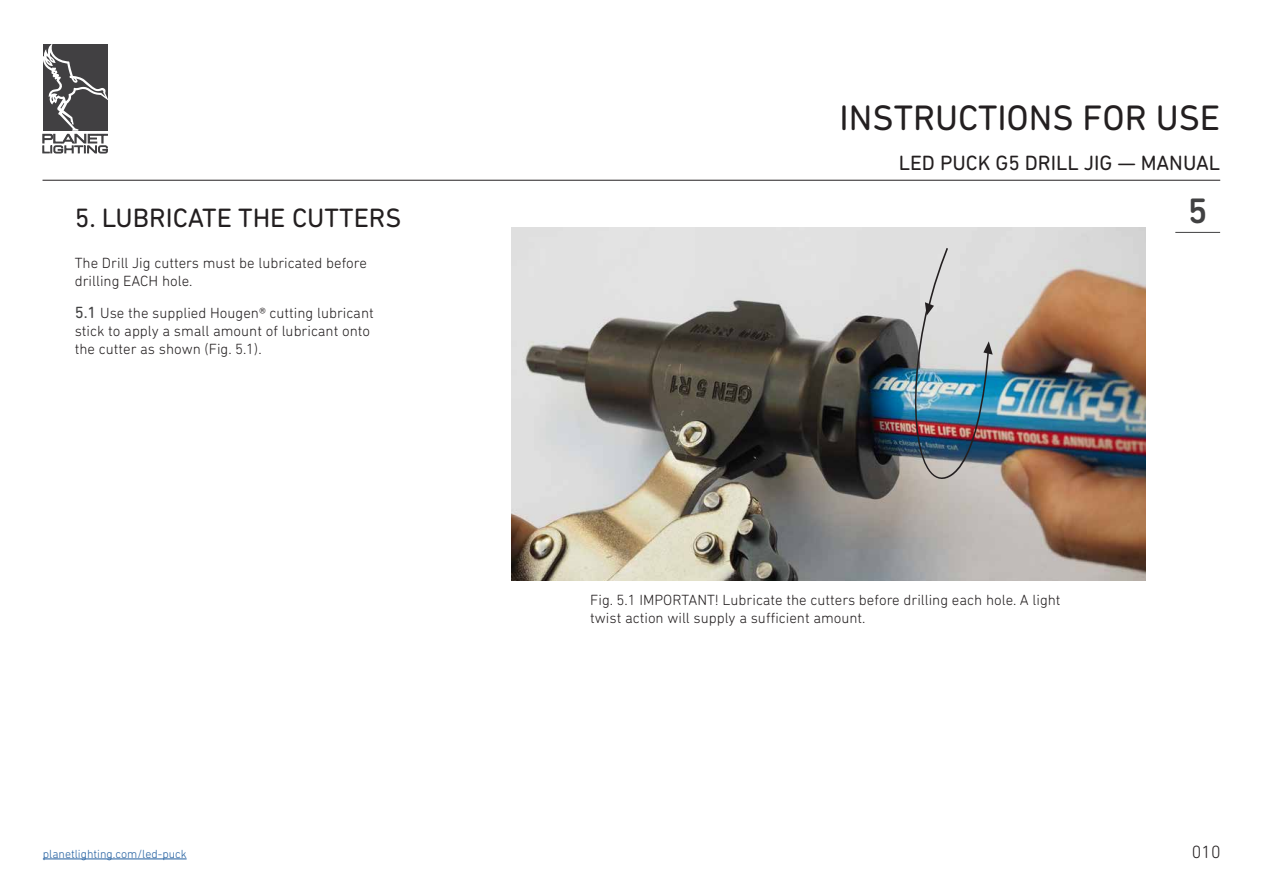
<style>
.page{position:relative;width:1263px;height:893px;background:#fff}
.page>*{position:absolute;margin:0;border:0;box-sizing:border-box;transform-origin:0 0}
.t1{font:36px "DIN Next Rounded LT Pro";color:#231f20}
.t2{font:500 36px "DIN Next Rounded LT Pro";color:#414142}
.t3{font:27px "DIN Next Rounded LT Pro";color:#231f20}
.t4{font:21px "DIN Next Rounded LT Pro";color:#231f20}
.t5{font:300 18px "DIN Next Rounded LT Pro";color:#231f20}
.t6{font:300 15px/18px "DIN Next Rounded LT Pro";color:#231f20}
.t7{font:300 12px "DIN Next Rounded LT Pro";color:#215e9f}
.s1{font-weight:400;font-size:16.5px;color:#414142}
</style>
<div class="page">
<hr style="left:43px;top:859px;width:144px;height:1px;background:#215e9f">
<svg style="left:42px;top:44px;width:66px;height:109px"></svg>
<img style="left:511px;top:227px;width:634px;height:354px">
<hr style="left:43px;top:180px;width:1177px;height:1px;background:#231f20">
<hr style="left:1175px;top:232px;width:45px;height:1px;background:#414142">
<img style="left:884px;top:246px;width:131px;height:251px">
<h1 class="t1" style="left:839px;top:97px;width:382px">INSTRUCTIONS FOR USE</h1>
<h3 class="t4" style="left:899px;top:151px;width:323px">LED PUCK G5 DRILL JIG — MANUAL</h3>
<h2 class="t3" style="left:75px;top:203px;width:328px">5. LUBRICATE THE CUTTERS</h2>
<h1 class="t2" style="left:1188px;top:190px;width:21px">5</h1>
<p class="t6" style="left:75px;top:253px;width:294px">The Drill Jig cutters must be lubricated before drilling EACH hole.</p>
<p class="t6" style="left:75px;top:304px;width:300px"><span class="s1">5.1</span> Use the supplied Hougen® cutting lubricant stick to apply a small amount of lubricant onto the cutter as shown (Fig. 5.1).</p>
<p class="t6" style="left:590px;top:591px;width:472px">Fig. 5.1 IMPORTANT! Lubricate the cutters before drilling each hole. A light twist action will supply a sufficient amount.</p>
<p class="t7" style="left:43px;top:847px;width:145px">planetlighting.com/led-puck</p>
<p class="t5" style="left:1192px;top:841px;width:30px">010</p>
</div>
